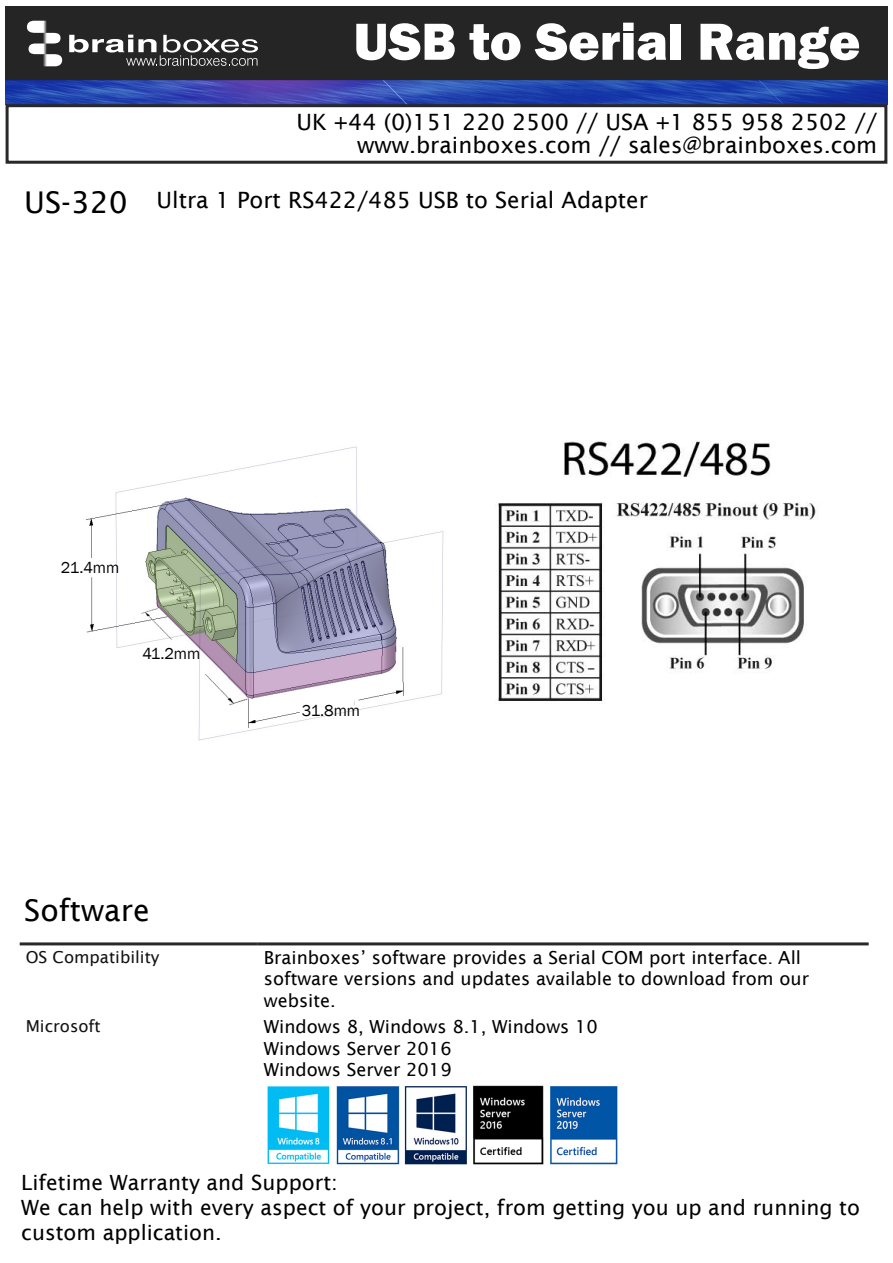
<style>
.page{position:relative;width:893px;height:1263px;background:#fff}
.page>*{position:absolute;margin:0;border:0;box-sizing:border-box;transform-origin:0 0}
.t1{font:800 54px "Franklin Gothic";color:#fff}
.t2{font:30px "Lucida Sans";color:#000}
.t3{font:22.5px/22.6px "Lucida Sans";color:#000;text-align:right}
.t4{font:21px/25.2px "Lucida Sans";color:#000}
.t5{font:18px/21.6px "Lucida Sans";color:#000}
.t6{font:16.5px "Lucida Sans";color:#111211}
.t7{font:16.2px "Franklin Gothic";color:#000}
.s1{font-size:30px}
.s2{font-size:16.5px}
</style>
<div class="page">
<img style="left:6px;top:6px;width:881px;height:98px">
<svg style="left:27px;top:21px;width:35px;height:45px"></svg>
<svg style="left:69px;top:35px;width:189px;height:31px;background:#5e5e5e"></svg>
<div style="left:6px;top:104px;width:881px;height:60px;border:3px solid #282829"></div>
<hr style="left:20px;top:942px;width:238px;height:3px;background:#282829">
<hr style="left:258px;top:942px;width:611px;height:3px;background:#282829">
<img style="left:267px;top:1085px;width:351px;height:80px">
<img style="left:86px;top:446px;width:358px;height:295px">
<img style="left:498px;top:440px;width:318px;height:262px">
<h1 class="t1" style="left:354px;top:7px;width:508px">USB to Serial Range</h1>
<p class="t3" style="left:296px;top:111px;width:582px">UK +44 (0)151 220 2500 // USA +1 855 958 2502 // www.brainboxes.com // sales@brainboxes.com</p>
<p class="t3" style="left:24px;top:188px;width:625px"><span class="s1">US-320</span> Ultra 1 Port RS422/485 USB to Serial Adapter</p>
<p class="t7" style="left:61px;top:558px;width:60px">21.4mm</p>
<p class="t7" style="left:142px;top:644px;width:59px">41.2mm</p>
<p class="t7" style="left:302px;top:700px;width:60px">31.8mm</p>
<p class="t7" style="left:586px;top:657px;width:11px">–</p>
<h2 class="t2" style="left:24px;top:893px;width:127px">Software</h2>
<p class="t6" style="left:26px;top:947px;width:135px">OS Compatibility</p>
<p class="t5" style="left:264px;top:946px;width:547px">Brainboxes’ software provides a Serial COM port interface<span class="s2">.</span> All software versions and updates available to download from our website.</p>
<p class="t6" style="left:26px;top:1016px;width:77px">Microsoft</p>
<p class="t5" style="left:264px;top:1016px;width:335px">Windows 8, Windows 8.1, Windows 10<br>Windows Server 2016<br>Windows Server 2019</p>
<p class="t4" style="left:21px;top:1170px;width:840px">Lifetime Warranty and Support:<br>We can help with every aspect of your project, from getting you up and running to custom application.</p>
</div>
